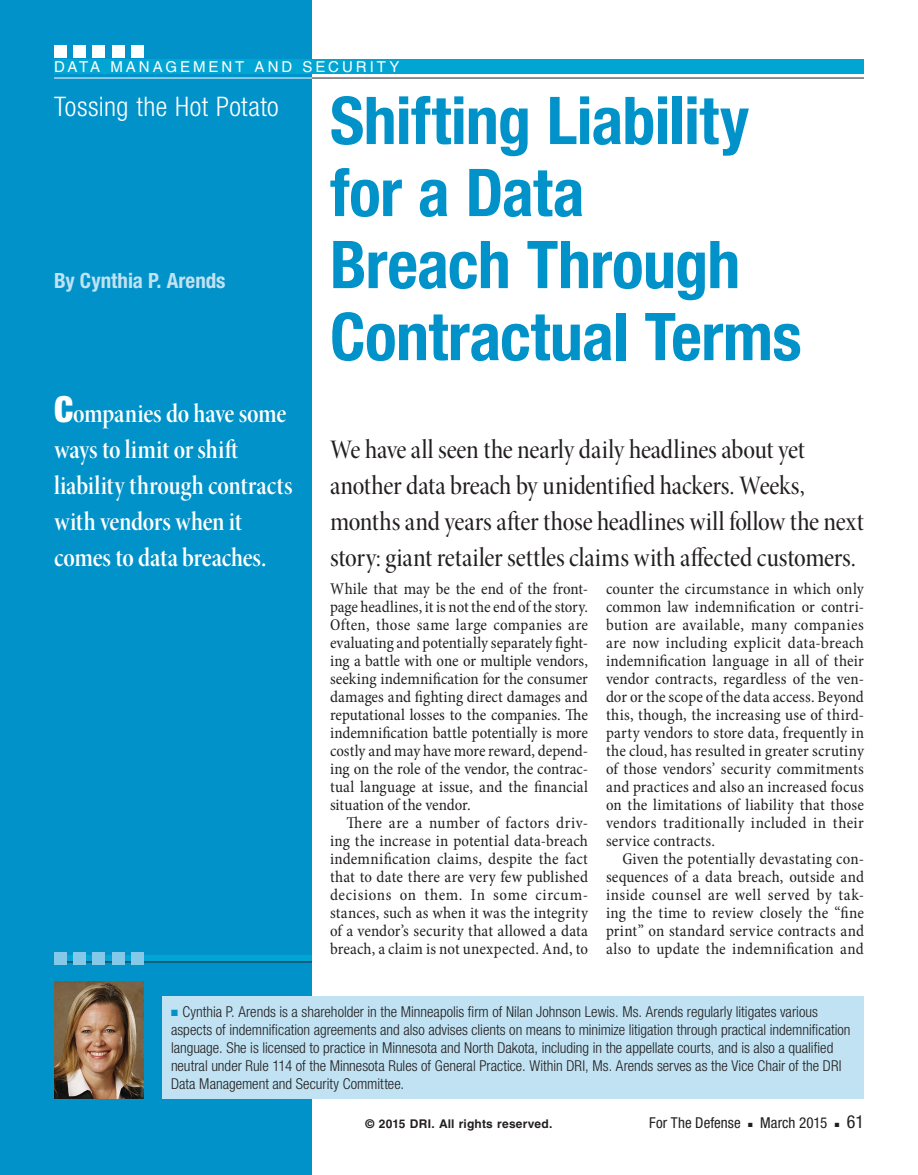
<style>
.page{position:relative;width:918px;height:1175px;background:#fff}
.page>*{position:absolute;margin:0;border:0;box-sizing:border-box;transform-origin:0 0}
.head{font:700 condensed 66px/72px "Helvetica Neue";letter-spacing:-.01em;color:#0092c8}
.body_opening_paragra{font:27px/36px "Minion Pro Medium Cn Disp";letter-spacing:-.005em;color:#231f20}
.blurb{font:27px/36px "Minion Pro Semibold Cn Disp";letter-spacing:-.005em;color:#fff}
.kicker{font:300 condensed 27px "Helvetica Neue";letter-spacing:.015em;color:#fff}
.byline{font:700 condensed 21px "Helvetica Neue";color:#c0e2f2}
.folio_right{font:condensed 18px "Helvetica Neue";color:#231f20}
.body_para_ind_looses{font:condensed 16.5px/18px "Minion Pro";letter-spacing:.015em;color:#231f20;text-align:justify}
.body_no_ind{font:condensed 16.5px/18px "Minion Pro";color:#231f20;text-align:justify}
.t1{font:300 condensed 15px/18px "Helvetica Neue";color:#231f20}
.t2{font:15px "Helvetica";letter-spacing:.2em;color:#fff}
.folio_right-2{font:condensed 15px "Helvetica Neue";letter-spacing:.005em;color:#231f20}
.copyright_black{font:700 12px "Helvetica";letter-spacing:.015em;color:#231f20}
.s1{font-family:"Helvetica Neue";font-weight:900;font-stretch:condensed;font-size:36px}
.s2{color:#0092c8}
</style>
<div class="page">
<div style="left:0;top:0;width:312px;height:1174px;background:#0092c8"></div>
<div style="left:54px;top:956px;width:258px;height:6px;background:#01a5d4"></div>
<hr style="left:54px;top:961px;width:258px;height:1px;background:#231f20">
<div style="left:54px;top:952px;width:12px;height:13px;background:#84c9e7"></div>
<div style="left:73px;top:952px;width:13px;height:13px;background:#84c9e7"></div>
<div style="left:93px;top:952px;width:12px;height:13px;background:#84c9e7"></div>
<div style="left:112px;top:952px;width:13px;height:13px;background:#84c9e7"></div>
<div style="left:132px;top:952px;width:12px;height:13px;background:#84c9e7"></div>
<div style="left:54px;top:45px;width:12px;height:12px;background:#fff"></div>
<div style="left:73px;top:45px;width:13px;height:12px;background:#fff"></div>
<div style="left:93px;top:45px;width:12px;height:12px;background:#fff"></div>
<div style="left:112px;top:45px;width:13px;height:12px;background:#fff"></div>
<div style="left:132px;top:45px;width:12px;height:12px;background:#fff"></div>
<div style="left:54px;top:59px;width:810px;height:15px;background:#01a5d4"></div>
<hr style="left:312px;top:78px;width:552px;height:1px;background:#231f20">
<hr style="left:54px;top:78px;width:258px;height:1px;background:#fff">
<div style="left:162px;top:996px;width:702px;height:102px;background:#c0e2f2"></div>
<img style="left:54px;top:981px;width:90px;height:117px">
<p class="t2" style="left:54px;top:58px;width:347px">DATA MANAGEMENT AND SECURITY</p>
<p class="kicker" style="left:54px;top:90px;width:226px">Tossing the Hot Potato</p>
<p class="head" style="left:330px;top:84px;width:473px">Shifting Liability for a Data<br>Breach Through<br>Contractual Terms</p>
<p class="byline" style="left:54px;top:268px;width:173px">By Cynthia P. Arends</p>
<p class="blurb" style="left:54px;top:395px;width:240px"><span class="s1">C</span>ompanies do have some ways to limit or shift liability through contracts with vendors when it comes to data breaches.</p>
<p class="body_opening_paragra" style="left:330px;top:431px;width:536px">We have all seen the nearly daily headlines about yet another data breach by unidentified hackers. Weeks, months and years after those headlines will follow the next story: giant retailer settles claims with affected customers.</p>
<p class="body_no_ind" style="left:330px;top:580px;width:260px">While that may be the end of the front&shy;page headlines, it is not the end of the story.<br>Often, those same large companies are evaluating and potentially separately fight&shy;ing a battle with one or multiple vendors, seeking indemnification for the consumer damages and fighting direct damages and reputational losses to the companies. The indemnification battle potentially is more costly and may have more reward, depend&shy;ing on the role of the vendor, the contrac&shy;tual language at issue, and the financial situation of the vendor.</p>
<p class="body_para_ind_looses" style="left:330px;top:814px;width:260px;text-indent:16px">There are a number of factors driv&shy;ing the increase in potential data-breach indemnification claims, despite the fact that to date there are very few published decisions on them. In some circum&shy;stances, such as when it was the integrity of a vendor’s security that allowed a data breach, a claim is not unexpected. And, to</p>
<p class="body_para_ind_looses" style="left:606px;top:580px;width:260px">counter the circumstance in which only common law indemnification or contri&shy;bution are available, many companies are now including explicit data-breach indemnification language in all of their vendor contracts, regardless of the ven&shy;dor or the scope of the data access. Beyond this, though, the increasing use of third&shy;party vendors to store data, frequently in the cloud, has resulted in greater scrutiny of those vendors’ security commitments and practices and also an increased focus on the limitations of liability that those vendors traditionally included in their service contracts.</p>
<p class="body_para_ind_looses" style="left:606px;top:850px;width:260px;text-indent:16px">Given the potentially devastating con&shy;sequences of a data breach, outside and inside counsel are well served by tak&shy;ing the time to review closely the “fine print” on standard service contracts and also to update the indemnification and</p>
<p class="t1" style="left:171px;top:1003px;width:681px"><span class="s2">■</span> Cynthia P. Arends is a shareholder in the Minneapolis firm of Nilan Johnson Lewis. Ms. Arends regularly litigates various aspects of indemnification agreements and also advises clients on means to minimize litigation through practical indemnification language. She is licensed to practice in Minnesota and North Dakota, including in the appellate courts, and is also a qualified neutral under Rule 114 of the Minnesota Rules of General Practice. Within DRI, Ms. Arends serves as the Vice Chair of the DRI Data Management and Security Committee.</p>
<p class="copyright_black" style="left:366px;top:1116px;width:188px">© 2015 DRI. All rights reserved.</p>
<p class="folio_right-2" style="left:649px;top:1114px;width:93px">For The Defense</p>
<p class="folio_right-2" style="left:748px;top:1114px;width:81px">■ March 2015</p>
<p class="folio_right" style="left:835px;top:1111px;width:31px">■ 61</p>
</div>
